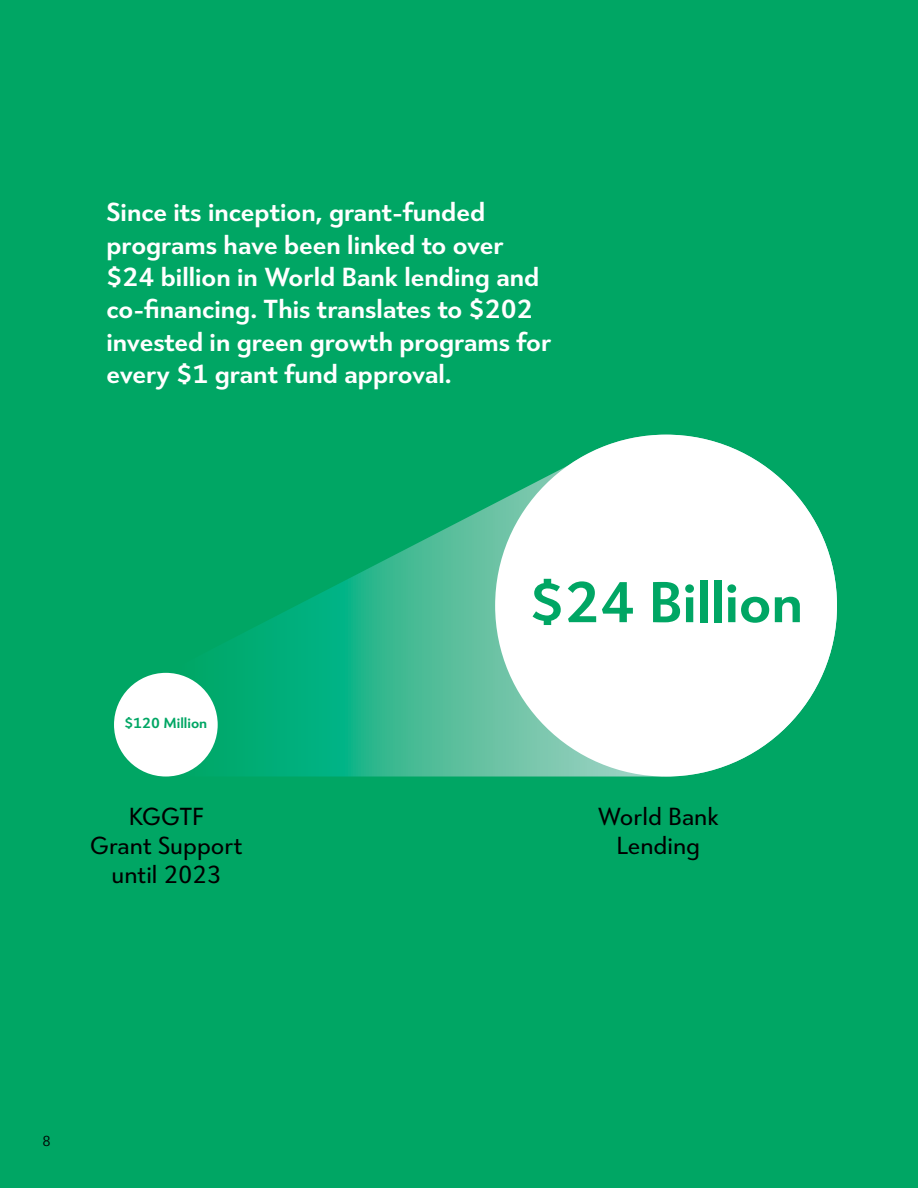
<style>
.page{position:relative;width:918px;height:1188px;background:#00a664}
.page>*{position:absolute;margin:0;border:0;box-sizing:border-box;transform-origin:0 0}
.t1{font:600 59.4px "Tangent";color:#00a664}
.t2{font:600 27px/32.4px "Tangent";color:#fff}
.t3{font:25.5px/29.4px "Tangent";color:#000;text-align:center}
.t4{font:600 15px "Tangent";color:#00a664}
.t5{font:300 15px "Tangent";color:#000}
</style>
<div class="page">
<svg style="left:166px;top:435px;width:671px;height:342px"></svg>
<div style="left:495px;top:435px;width:342px;height:342px;background:#fff;border-radius:50%"></div>
<div style="left:114px;top:673px;width:104px;height:104px;background:#fff;border-radius:50%"></div>
<p class="t2" style="left:106px;top:194px;width:446px">Since its inception, grant-funded programs have been linked to over $24 billion in World Bank lending and co-financing. This translates to $202 invested in green growth programs for every $1 grant fund approval.</p>
<p class="t4" style="left:124px;top:712px;width:84px">$120 Million</p>
<h1 class="t1" style="left:530px;top:559px;width:275px">$24 Billion</h1>
<p class="t3" style="left:90px;top:801px;width:154px">KGGTF<br>Grant Support until 2023</p>
<p class="t3" style="left:598px;top:801px;width:123px">World Bank<br>Lending</p>
<p class="t5" style="left:42px;top:1131px;width:10px">8</p>
</div>
